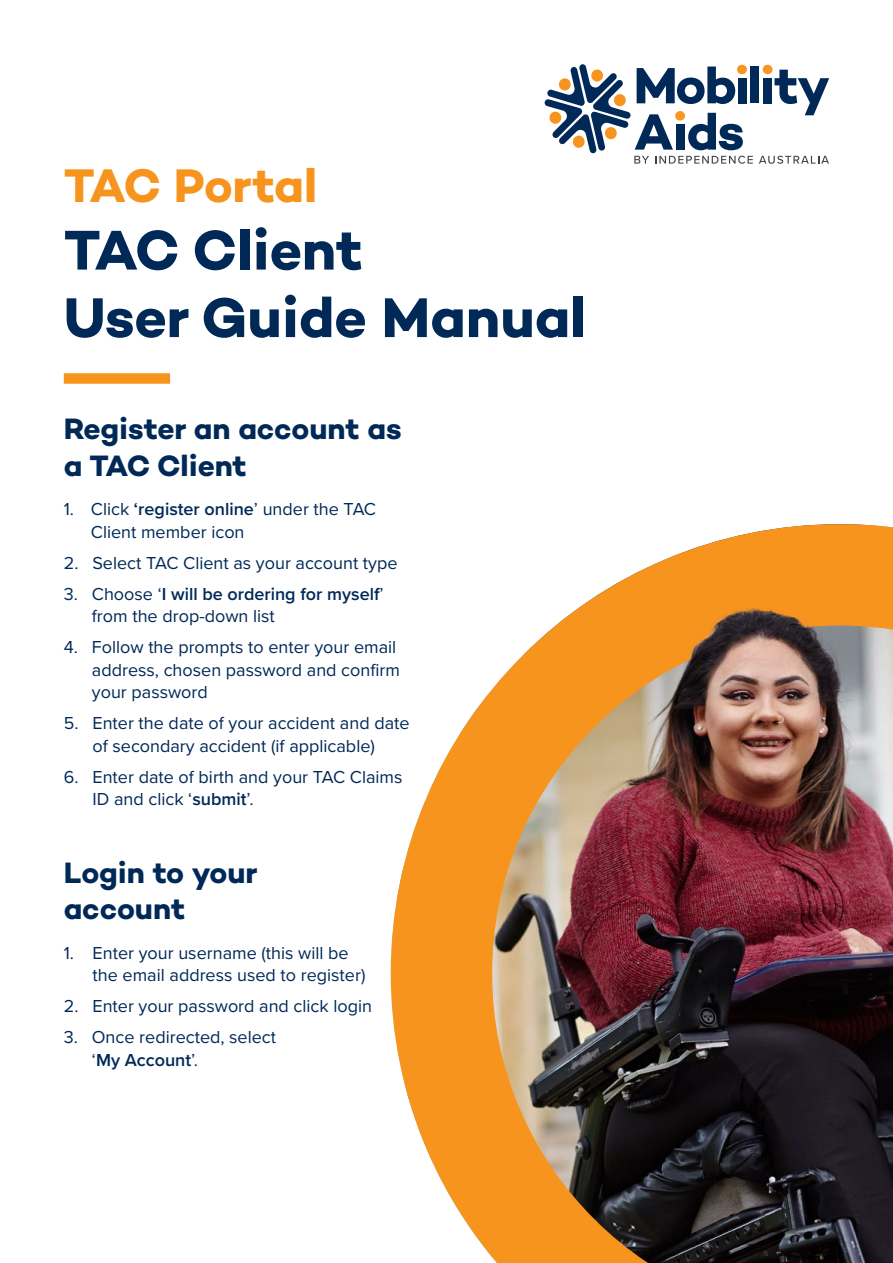
<style>
.page{position:relative;width:893px;height:1263px;background:#fff}
.page>*{position:absolute;margin:0;border:0;box-sizing:border-box;transform-origin:0 0}
.t1{font:700 57px/67.5px "Campton";letter-spacing:-.005em;color:#002957}
.t2{font:700 48px "Campton";letter-spacing:-.01em;color:#f7941e}
.t3{font:700 30px/36px "Campton";letter-spacing:-.005em;color:#002957}
.t4{font:18px/22.5px "Proxima Nova";color:#002957}
.s1{font-weight:600}
</style>
<div class="page">
<svg style="left:759px;top:156px;width:70px;height:8px"></svg>
<div style="left:751px;top:67px;width:8px;height:36px;background:#002957"></div>
<div style="left:763px;top:78px;width:9px;height:25px;background:#002957"></div>
<svg style="left:774px;top:70px;width:55px;height:45px"></svg>
<svg style="left:544px;top:64px;width:209px;height:100px"></svg>
<div style="left:737px;top:65px;width:10px;height:9px;background:#f7941e;border-radius:50%"></div>
<div style="left:763px;top:65px;width:9px;height:9px;background:#f89823;border-radius:50%"></div>
<div style="left:675px;top:111px;width:10px;height:10px;background:#f89823;border-radius:50%"></div>
<div style="left:64px;top:373px;width:106px;height:11px;background:#f7941e"></div>
<img style="left:390px;top:524px;width:503px;height:739px">
<h2 class="t2" style="left:64px;top:155px;width:255px">TAC Portal</h2>
<h1 class="t1" style="left:64px;top:215px;width:524px">TAC Client<br>User Guide Manual</h1>
<h3 class="t3" style="left:64px;top:411px;width:339px">Register an account as a TAC Client</h3>
<p class="t4" style="left:91px;top:497px;width:287px;text-indent:-27px">1. Click <span class="s1">‘register online</span>’ under the TAC<br>Client member icon</p>
<p class="t4" style="left:64px;top:550px;width:335px">2. Select TAC Client as your account type</p>
<p class="t4" style="left:92px;top:581px;width:293px;text-indent:-28px">3. Choose ‘<span class="s1">I will be ordering for myself</span>’ from the drop-down list</p>
<p class="t4" style="left:92px;top:635px;width:310px;text-indent:-28px">4. Follow the prompts to enter your email address, chosen password and confirm your password</p>
<p class="t4" style="left:64px;top:711px;width:347px;text-align:center">5. Enter the date of your accident and date of secondary accident (if applicable)</p>
<p class="t4" style="left:92px;top:764px;width:312px;text-indent:-29px">6. Enter date of birth and your TAC Claims<br>ID and click ‘<span class="s1">submit</span>’.</p>
<h3 class="t3" style="left:64px;top:854px;width:196px">Login to your account</h3>
<p class="t4" style="left:93px;top:941px;width:274px;text-indent:-29px">1. Enter your username (this will be the email address used to register)</p>
<p class="t4" style="left:64px;top:994px;width:310px">2. Enter your password and click login</p>
<p class="t4" style="left:92px;top:1025px;width:186px;text-indent:-28px">3. Once redirected, select ‘<span class="s1">My Account</span>’.</p>
</div>
